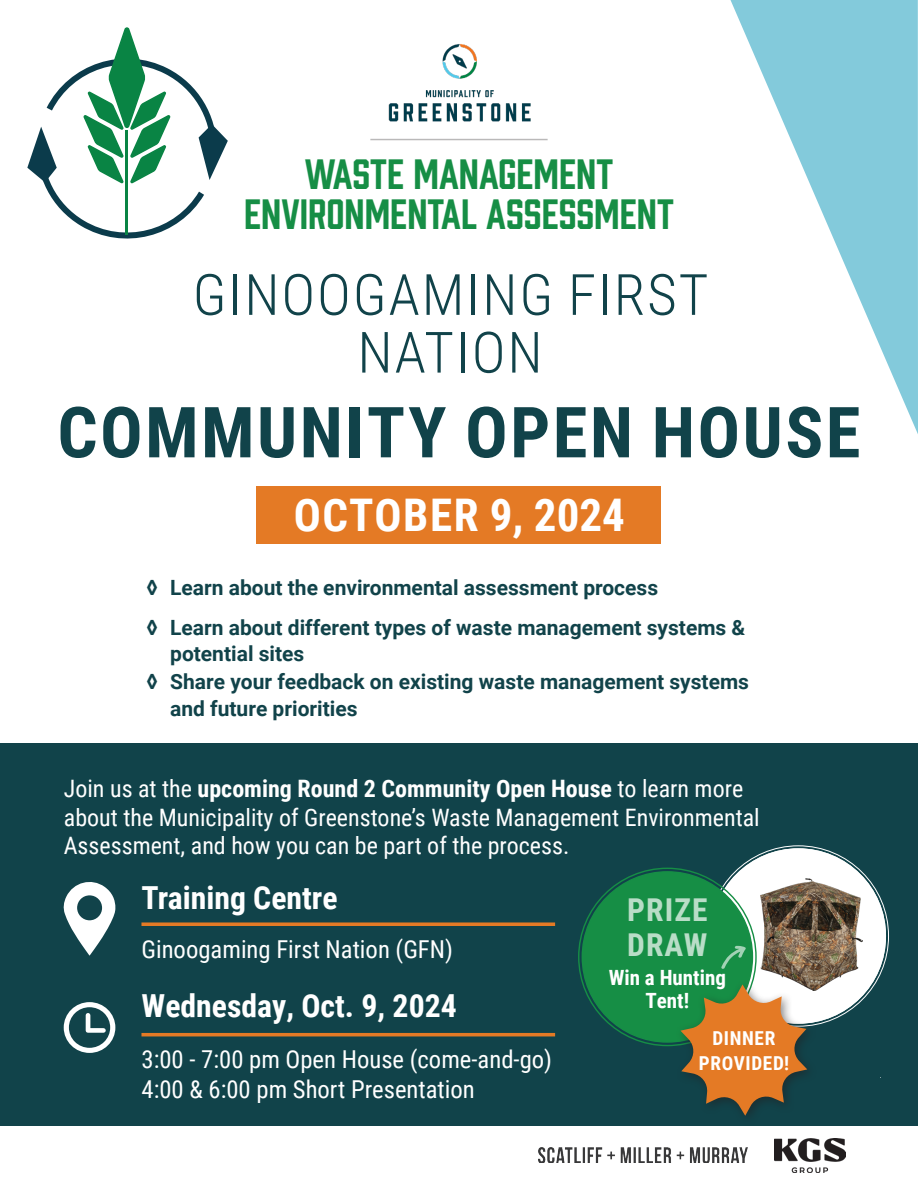
<style>
.page{position:relative;width:918px;height:1188px;background:#fff}
.page>*{position:absolute;margin:0;border:0;box-sizing:border-box;transform-origin:0 0}
.Subhead{font:700 70.5px "Roboto Condensed";letter-spacing:.035em;color:#11434a}
.Subhead-2{font:300 57px "Roboto Condensed";letter-spacing:.035em;color:#11434a}
.Heading2{font:700 45px "Roboto Condensed";letter-spacing:.02em;color:#fff}
.Subhead-3{font:39px/40.5px "Prohibition";color:#168e45;text-align:center}
.Heading2-2{font:700 31.8px "Roboto Condensed";color:#fff}
.Heading2-3{font:700 31.5px "Roboto Condensed";letter-spacing:.035em;color:#b9ddc7}
.Heading2-4{font:24.75px "Roboto Condensed";color:#fff}
.Subhead-4{font:24px/28.8px "Roboto Condensed";color:#fff}
.t1{font:700 21px/26.1px "Roboto";color:#11434a}
.Heading2-5{font:700 21px "Roboto Condensed";color:#fff}
.Heading2-6{font:700 19.2px/25.7px "Roboto Condensed";letter-spacing:.035em;color:#fff;text-align:center}
.s1{font-weight:700}
</style>
<div class="page">
<div style="left:0;top:743px;width:918px;height:382px;background:#11434a"></div>
<div style="left:256px;top:486px;width:406px;height:57px;background:#e47a25"></div>
<img style="left:388px;top:44px;width:143px;height:78px">
<svg style="left:731px;top:0;width:187px;height:434px"></svg>
<img style="left:775px;top:1138px;width:70px;height:34px">
<img style="left:538px;top:1147px;width:209px;height:16px">
<svg style="left:141px;top:922px;width:414px;height:4px;background:#ca7329"></svg>
<hr style="left:141px;top:1033px;width:414px;height:3px;background:#e47a25">
<svg style="left:27px;top:27px;width:201px;height:212px"></svg>
<hr style="left:126px;top:130px;width:2px;height:105px;background:#098444">
<svg style="left:63px;top:882px;width:53px;height:74px"></svg>
<svg style="left:64px;top:1002px;width:51px;height:51px"></svg>
<hr style="left:370px;top:139px;width:178px;height:1px;background:#231f20">
<div style="left:711px;top:848px;width:175px;height:176px;background:#fff;border-radius:50%"></div>
<img style="left:760px;top:879px;width:102px;height:111px">
<div style="left:582px;top:872px;width:170px;height:170px;background:#168e45;border-radius:50%"></div>
<div style="left:675px;top:979px;width:143px;height:147px;background:#231f20;opacity:.55"></div>
<svg style="left:680px;top:984px;width:127px;height:132px"></svg>
<svg style="left:721px;top:946px;width:25px;height:23px"></svg>
<p class="Subhead-3" style="left:244px;top:151px;width:431px">WASTE MANAGEMENT<br>ENVIRONMENTAL ASSESSMENT</p>
<p class="Subhead-2" style="left:193px;top:255px;width:517px">GINOOGAMING FIRST</p>
<p class="Subhead-2" style="left:357px;top:312px;width:187px">NATION</p>
<p class="Subhead" style="left:57px;top:383px;width:804px">COMMUNITY OPEN HOUSE</p>
<p class="Heading2" style="left:294px;top:483px;width:333px">OCTOBER 9, 2024</p>
<p class="t1" style="left:147px;top:574px;width:513px">◊ Learn about the environmental assessment process</p>
<p class="t1" style="left:170px;top:614px;width:577px;text-indent:-23px">◊ Learn about different types of waste management systems &amp; potential sites</p>
<p class="t1" style="left:170px;top:668px;width:580px;text-indent:-23px">◊ Share your feedback on existing waste management systems and future priorities</p>
<p class="Subhead-4" style="left:64px;top:773px;width:697px">Join us at the <span class="s1">upcoming Round 2 Community Open House</span> to learn more about the Municipality of Greenstone’s Waste Management Environmental<br>Assessment, and how you can be part of the process.</p>
<p class="Heading2-2" style="left:142px;top:875px;width:198px">Training Centre</p>
<p class="Heading2-4" style="left:141px;top:931px;width:313px">Ginoogaming First Nation (GFN)</p>
<p class="Heading2-2" style="left:142px;top:984px;width:317px">Wednesday, Oct. 9, 2024</p>
<p class="Heading2-4" style="left:141px;top:1042px;width:412px">3:00 - 7:00 pm Open House (come-and-go)</p>
<p class="Heading2-4" style="left:141px;top:1072px;width:335px">4:00 &amp; 6:00 pm Short Presentation</p>
<p class="Heading2-3" style="left:627px;top:888px;width:82px">PRIZE</p>
<p class="Heading2-3" style="left:627px;top:923px;width:82px">DRAW</p>
<p class="Heading2-5" style="left:609px;top:963px;width:119px">Win a Hunting</p>
<p class="Heading2-5" style="left:646px;top:985px;width:45px">Tent!</p>
<p class="Heading2-6" style="left:699px;top:1024px;width:92px">DINNER<br>PROVIDED!</p>
</div>
